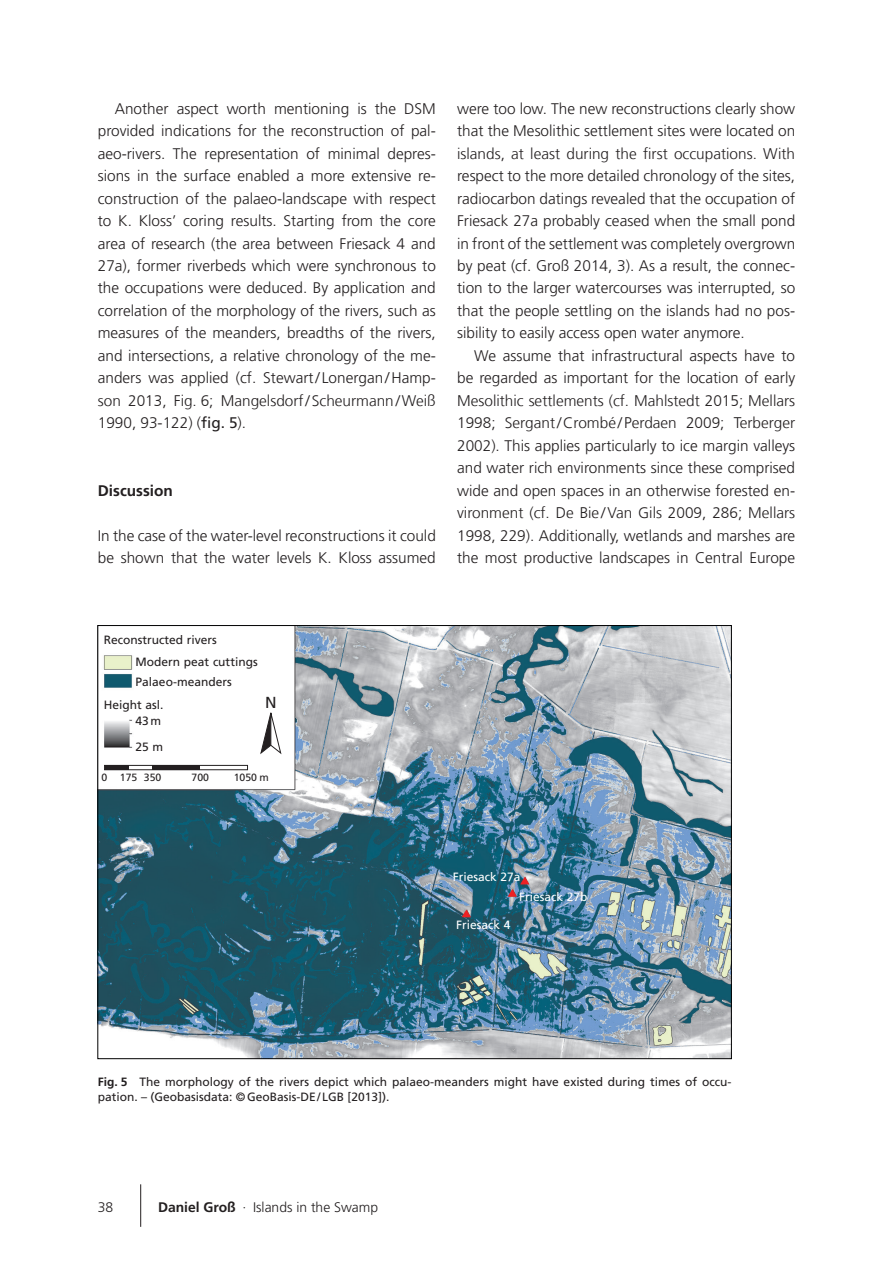
<style>
.page{position:relative;width:893px;height:1263px;background:#fff}
.page>*{position:absolute;margin:0;border:0;box-sizing:border-box;transform-origin:0 0}
.t1{font:15.9px "Frutiger LT Com";color:#231f20}
.t2{font:300 15.3px/22.5px "Frutiger LT Com";color:#231f20;text-align:justify}
.t3{font:15.3px/22.5px "Frutiger LT Com Light 2";color:#231f20}
.t4{font:700 15.3px "Frutiger LT Com";color:#231f20}
.t5{font:300 13.8px "Frutiger LT Com";color:#231f20}
.t6{font:12px/15.5px "Frutiger LT Com Roman 2";color:#231f20}
.t7{font:12px/22.6px "Frutiger LT Com";color:#231f20}
.t8{font:12px "Frutiger LT Com";color:#fff}
.t9{font:10.5px "Frutiger LT Com Roman 2";color:#231f20}
.t10{font:10.5px "Frutiger LT Com";color:#231f20}
.s1{font-family:"Frutiger LT Com Roman 2";font-weight:400}
.s2{font-family:"Frutiger LT Com"}
.s3{font-family:"Frutiger LT Com";font-weight:700}
.s4{font-family:"Frutiger LT Com Bold 2";font-weight:400}
</style>
<div class="page">
<hr style="left:140px;top:1184px;width:1px;height:43px;background:#231f20">
<img style="left:99px;top:627px;width:631px;height:430px">
<div style="left:105px;top:765px;width:143px;height:5px;background:#fff"></div>
<div style="left:104px;top:765px;width:144px;height:5px;border:1px solid #231f20"></div>
<div style="left:152px;top:765px;width:48px;height:5px;background:#231f20"></div>
<div style="left:105px;top:765px;width:24px;height:5px;background:#231f20"></div>
<svg style="left:260px;top:709px;width:21px;height:45px"></svg>
<svg style="left:462px;top:909px;width:9px;height:8px"></svg>
<svg style="left:508px;top:877px;width:21px;height:19px"></svg>
<p class="t2" style="left:98px;top:97px;width:340px;text-indent:17px">Another aspect worth mentioning is the DSM provided indications for the reconstruction of pal&shy;aeo-rivers. The representation of minimal depres&shy;sions in the surface enabled a more extensive re&shy;construction of the palaeo-landscape with respect to K. Kloss’ coring results. Starting from the core area of research (the area between Friesack 4 and 27a), former riverbeds which were synchronous to the occupations were deduced. By application and correlation of the morphology of the rivers, such as measures of the meanders, breadths of the rivers, and intersections, a relative chronology of the me&shy;anders was applied (cf. Stewart/ Lonergan/Hamp-</p>
<p class="t3" style="left:98px;top:389px;width:340px">son 2013, Fig. 6; Mangelsdorf/ Scheurmann/Weiß</p>
<p class="t2" style="left:98px;top:412px;width:150px">1990, 93-122) (<span class="s1">fig. 5</span>).</p>
<p class="t4" style="left:98px;top:481px;width:77px">Discussion</p>
<p class="t2" style="left:98px;top:524px;width:340px">In the case of the water-level reconstructions it could be shown that the water levels K. Kloss assumed</p>
<p class="t2" style="left:457px;top:97px;width:340px">were too low. The new reconstructions clearly show that the Mesolithic settlement sites were located on</p>
<p class="t3" style="left:457px;top:142px;width:340px">islands, at least during the first occupations. With</p>
<p class="t2" style="left:457px;top:165px;width:340px">respect to the more detailed chronology of the sites, radiocarbon datings revealed that the occupation of Friesack 27a probably ceased when the small pond in front of the settlement was completely overgrown by peat (cf. Groß 2014, 3). As a result, the connec&shy;tion to the larger watercourses was interrupted, so that the people settling on the islands had no pos&shy;sibility to easily access open water anymore.</p>
<p class="t2" style="left:457px;top:344px;width:340px;text-align:right">We assume that infrastructural aspects have to be regarded as important for the location of early</p>
<p class="t3" style="left:457px;top:389px;width:340px">Mesolithic settlements (cf. Mahlstedt 2015; Mellars<br>1998; Sergant/Crombé/ Perdaen 2009; Terberger</p>
<p class="t2" style="left:457px;top:434px;width:340px">2002). This applies particularly to ice margin valleys and water rich environments since these comprised wide and open spaces in an otherwise forested en-</p>
<p class="t3" style="left:457px;top:502px;width:340px">vironment (cf. De Bie/Van Gils 2009, 286; Mellars</p>
<p class="t2" style="left:457px;top:524px;width:340px">1998, 229). Additionally, wetlands and marshes are the most productive landscapes in Central Europe</p>
<p class="t7" style="left:136px;top:628px;width:124px;text-indent:-32px">Reconstructed rivers<br>Modern peat cuttings</p>
<p class="t7" style="left:104px;top:670px;width:129px;text-indent:32px">Palaeo-meanders<br>Height asl.</p>
<p class="t6" style="left:136px;top:713px;width:27px">43m</p>
<p class="t6" style="left:136px;top:739px;width:29px">25 m</p>
<p class="t1" style="left:265px;top:693px;width:13px">N</p>
<p class="t9" style="left:102px;top:771px;width:61px"><span class="s2">0</span> 175 350</p>
<p class="t10" style="left:192px;top:771px;width:19px">700</p>
<p class="t9" style="left:234px;top:771px;width:36px">1050 m</p>
<p class="t8" style="left:453px;top:869px;width:69px">Friesack 27a</p>
<p class="t8" style="left:456px;top:917px;width:56px">Friesack 4</p>
<p class="t8" style="left:519px;top:889px;width:70px">Friesack 27b</p>
<p class="t6" style="left:98px;top:1074px;width:634px"><span class="s3">Fig. 5</span> The morphology of the rivers depict which palaeo-meanders might have existed during times of occu&shy;pation. – (Geobasisdata: ©GeoBasis-DE/LGB [2013]).</p>
<p class="t5" style="left:98px;top:1199px;width:17px">38</p>
<p class="t5" style="left:158px;top:1199px;width:221px"><span class="s4">Daniel Groß</span> · Islands in the Swamp</p>
</div>
